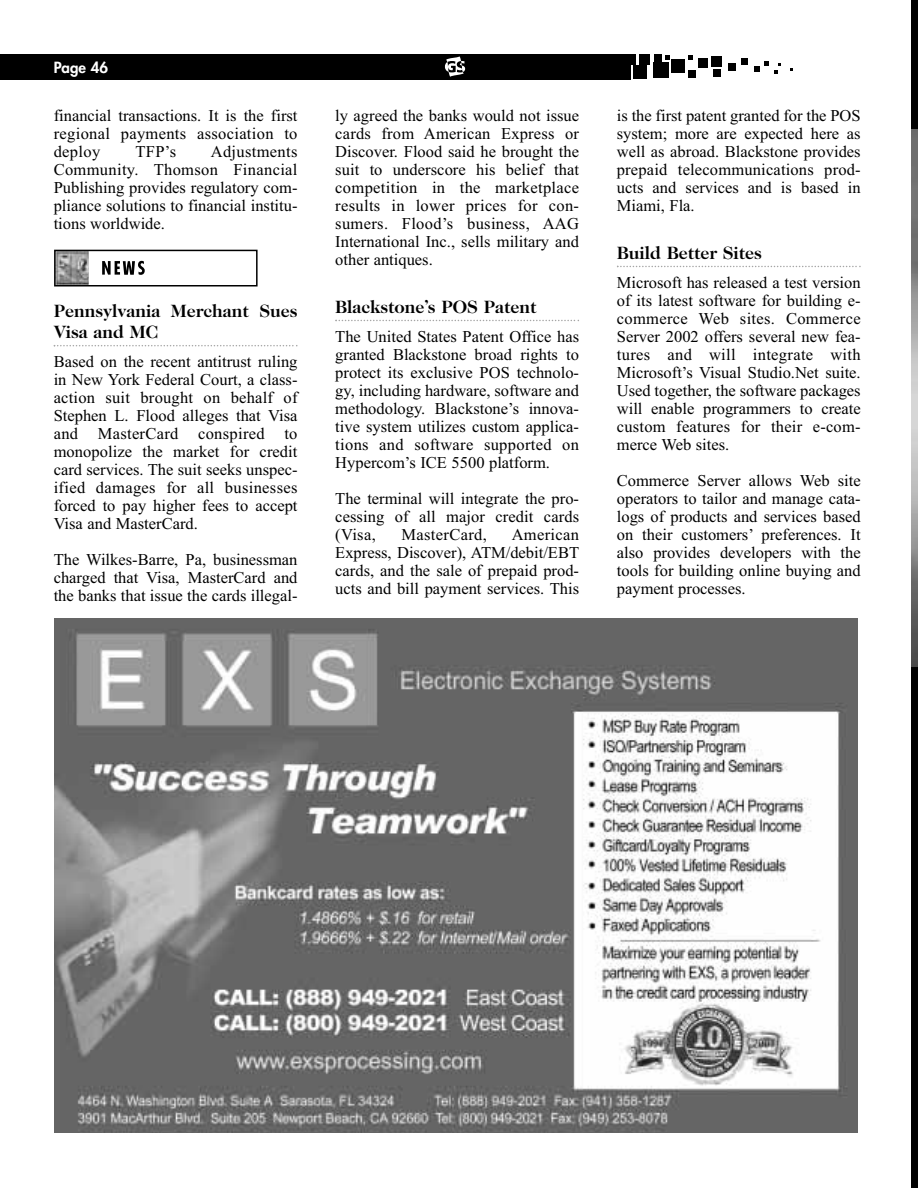
<style>
.page{position:relative;width:918px;height:1188px;background:#fff}
.page>*{position:absolute;margin:0;border:0;box-sizing:border-box;transform-origin:0 0}
.t1{font:700 18px/21.6px "Caslon Two Twenty Four";color:#000}
.t2{font:16.5px/18px "Times";color:#000;text-align:justify}
.t3{font:16.5px "Times";letter-spacing:.02em;color:#000}
.t4{font:800 15px "Futura";color:#fff}
</style>
<div class="page">
<svg style="left:54px;top:345px;width:243px;height:1px"></svg>
<svg style="left:335px;top:320px;width:244px;height:1px"></svg>
<svg style="left:617px;top:266px;width:244px;height:1px"></svg>
<div style="left:0;top:54px;width:631px;height:26px;background:#000"></div>
<svg style="left:445px;top:57px;width:20px;height:20px"></svg>
<div style="left:653px;top:62px;width:15px;height:15px;background:#000"></div>
<div style="left:639px;top:54px;width:11px;height:11px;background:#000"></div>
<div style="left:711px;top:56px;width:11px;height:11px;background:#000"></div>
<div style="left:672px;top:59px;width:13px;height:14px;background:#000"></div>
<div style="left:688px;top:71px;width:8px;height:7px;background:#000"></div>
<div style="left:633px;top:65px;width:14px;height:14px;background:#000"></div>
<div style="left:698px;top:59px;width:9px;height:9px;background:#000"></div>
<div style="left:713px;top:69px;width:7px;height:8px;background:#000"></div>
<div style="left:742px;top:58px;width:6px;height:7px;background:#000"></div>
<div style="left:728px;top:63px;width:8px;height:8px;background:#000"></div>
<div style="left:625px;top:54px;width:11px;height:11px;background:#000"></div>
<div style="left:655px;top:54px;width:7px;height:7px;background:#000"></div>
<svg style="left:688px;top:55px;width:5px;height:5px"></svg>
<svg style="left:754px;top:61px;width:27px;height:13px"></svg>
<svg style="left:665px;top:56px;width:5px;height:4px"></svg>
<img style="left:55px;top:618px;width:802px;height:514px">
<div style="left:911px;top:0;width:7px;height:1188px;background:#000"></div>
<img style="left:911px;top:130px;width:7px;height:537px">
<img style="left:57px;top:253px;width:31px;height:30px">
<div style="left:54px;top:250px;width:204px;height:36px;border:2px solid #000"></div>
<svg style="left:102px;top:261px;width:43px;height:14px"></svg>
<p class="t4" style="left:54px;top:60px;width:56px">Page 46</p>
<p class="t2" style="left:54px;top:108px;width:245px">financial transactions. It is the first regional payments association to deploy</p>
<p class="t2" style="left:54px;top:144px;width:245px;text-indent:157px">Adjustments Community. Thomson Financial Publishing provides regulatory com&shy;pliance solutions to financial institu&shy;tions worldwide.</p>
<p class="t2" style="left:135px;top:144px;width:42px">TFP’s</p>
<p class="t1" style="left:54px;top:301px;width:245px">Pennsylvania Merchant Sues<br>Visa and MC</p>
<p class="t2" style="left:54px;top:354px;width:245px">Based on the recent antitrust ruling in New York Federal Court, a class&shy;action suit brought on behalf of Stephen L. Flood alleges that Visa and MasterCard conspired to monopolize the market for credit card services. The suit seeks unspec&shy;ified damages for all businesses forced to pay higher fees to accept Visa and MasterCard.</p>
<p class="t2" style="left:54px;top:552px;width:245px">The Wilkes-Barre, Pa, businessman charged that Visa, MasterCard and the banks that issue the cards illegal-</p>
<p class="t2" style="left:335px;top:108px;width:245px">ly agreed the banks would not issue cards from American Express or Discover. Flood said he brought the suit to underscore his belief that competition in the marketplace results in lower prices for con&shy;sumers. Flood’s business, AAG International Inc., sells military and other antiques.</p>
<p class="t1" style="left:335px;top:298px;width:203px">Blackstone’s POS Patent</p>
<p class="t2" style="left:335px;top:329px;width:245px">The United States Patent Office has granted Blackstone broad rights to protect its exclusive POS technolo&shy;gy, including hardware, software and methodology. Blackstone’s innova&shy;tive system utilizes custom applica&shy;tions and software supported on Hypercom’s ICE 5500 platform.</p>
<p class="t2" style="left:335px;top:491px;width:245px">The terminal will integrate the pro&shy;cessing of all major credit cards (Visa,</p>
<p class="t2" style="left:335px;top:527px;width:245px;text-indent:176px">American Express, Discover), ATM/debit/EBT cards, and the sale of prepaid prod&shy;ucts and bill payment services. This</p>
<p class="t3" style="left:402px;top:528px;width:87px">MasterCard,</p>
<p class="t2" style="left:617px;top:108px;width:245px">is the first patent granted for the POS system; more are expected here as well as abroad. Blackstone provides prepaid telecommunications prod&shy;ucts and services and is based in Miami, Fla.</p>
<p class="t1" style="left:617px;top:244px;width:147px">Build Better Sites</p>
<p class="t2" style="left:617px;top:275px;width:245px">Microsoft has released a test version of its latest software for building e&shy;commerce Web sites. Commerce Server 2002 offers several new fea&shy;tures and will integrate with Microsoft’s Visual Studio.Net suite.<br>Used together, the software packages will enable programmers to create custom features for their e-com&shy;merce Web sites.</p>
<p class="t2" style="left:617px;top:473px;width:245px">Commerce Server allows Web site operators to tailor and manage cata&shy;logs of products and services based on their customers’ preferences. It also provides developers with the tools for building online buying and payment processes.</p>
</div>
